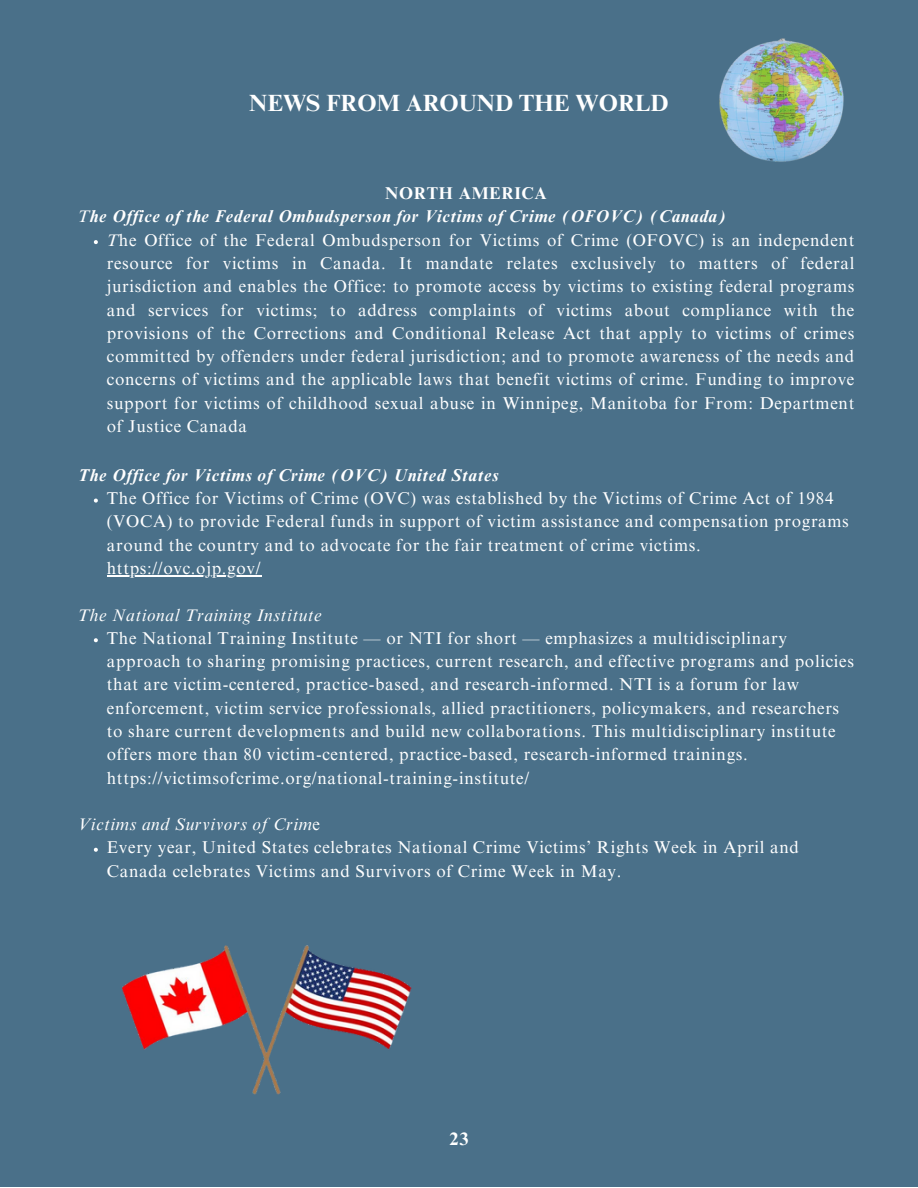
<style>
.page{position:relative;width:918px;height:1188px;background:#fff}
.page>*{position:absolute;margin:0;border:0;box-sizing:border-box;transform-origin:0 0}
.t1{font:700 23.55px "Times NRMT Pro";color:#fff}
.t2{font:700 18px "Times NRMT Pro";color:#fff}
.t3{font:17.1px/23.2px "Times NRMT Pro";letter-spacing:.04em;color:#fff}
.t4{font:italic 700 17.1px "Times NRMT Pro";letter-spacing:.04em;color:#fff}
.t5{font:italic 17.1px "Times NRMT Pro";letter-spacing:.04em;color:#fff}
.t6{font:700 17.1px "Times NRMT Pro";letter-spacing:.04em;color:#fff}
.s1{font-weight:400}
.s2{font-style:italic}
</style>
<div class="page">
<div style="left:0;top:0;width:918px;height:1187px;background:#4a7089"></div>
<svg style="left:94px;top:240px;width:4px;height:4px"></svg>
<svg style="left:94px;top:499px;width:4px;height:4px"></svg>
<hr style="left:107px;top:576px;width:154px;height:1px;background:#fff">
<svg style="left:94px;top:638px;width:4px;height:4px"></svg>
<svg style="left:94px;top:848px;width:4px;height:4px"></svg>
<img style="left:720px;top:39px;width:124px;height:123px">
<img style="left:122px;top:945px;width:290px;height:150px">
<p class="t1" style="left:249px;top:94px;width:421px">NEWS FROM AROUND THE WORLD</p>
<p class="t6" style="left:385px;top:187px;width:163px">NORTH AMERICA</p>
<p class="t4" style="left:78px;top:210px;width:650px"><span class="s1">T</span>he Office of the Federal Ombudsperson for Victims of Crime (OFOVC) (Canada)</p>
<p class="t3" style="left:107px;top:230px;width:749px"><span class="s2">T</span>he Office of the Federal Ombudsperson for Victims of Crime (OFOVC) is an independent</p>
<p class="t3" style="left:107px;top:254px;width:749px">resource for victims in Canada. It mandate relates exclusively to matters of federal</p>
<p class="t3" style="left:107px;top:277px;width:749px">jurisdiction and enables the Office: to promote access by victims to existing federal programs</p>
<p class="t3" style="left:107px;top:300px;width:749px">and services for victims; to address complaints of victims about compliance with the</p>
<p class="t3" style="left:107px;top:323px;width:749px">provisions of the Corrections and Conditional Release Act that apply to victims of crimes</p>
<p class="t3" style="left:107px;top:347px;width:749px">committed by offenders under federal jurisdiction; and to promote awareness of the needs and</p>
<p class="t3" style="left:107px;top:370px;width:749px">concerns of victims and the applicable laws that benefit victims of crime. Funding to improve</p>
<p class="t3" style="left:107px;top:393px;width:749px">support for victims of childhood sexual abuse in Winnipeg, Manitoba for From: Department</p>
<p class="t3" style="left:107px;top:417px;width:142px">of Justice Canada</p>
<p class="t4" style="left:78px;top:469px;width:423px">The Office for Victims of Crime (OVC) United States</p>
<p class="t3" style="left:107px;top:489px;width:743px">The Office for Victims of Crime (OVC) was established by the Victims of Crime Act of 1984 (VOCA) to provide Federal funds in support of victim assistance and compensation programs around the country and to advocate for the fair treatment of crime victims. https://ovc.ojp.gov/</p>
<p class="t5" style="left:78px;top:608px;width:246px">The National Training Institute</p>
<p class="t3" style="left:107px;top:629px;width:749px">The National Training Institute — or NTI for short — emphasizes a multidisciplinary approach to sharing promising practices, current research, and effective programs and policies that are victim-centered, practice-based, and research-informed. NTI is a forum for law enforcement, victim service professionals, allied practitioners, policymakers, and researchers to share current developments and build new collaborations. This multidisciplinary institute offers more than 80 victim-centered, practice-based, research-informed trainings. https://victimsofcrime.org/national-training-institute/</p>
<p class="t3" style="left:107px;top:815px;width:694px;text-indent:-29px"><span class="s2">Victims and Survivors of Crim</span>e<br>Every year, United States celebrates National Crime Victims’ Rights Week in April and<br>Canada celebrates Victims and Survivors of Crime Week in May.</p>
<p class="t2" style="left:450px;top:1132px;width:20px">23</p>
</div>
